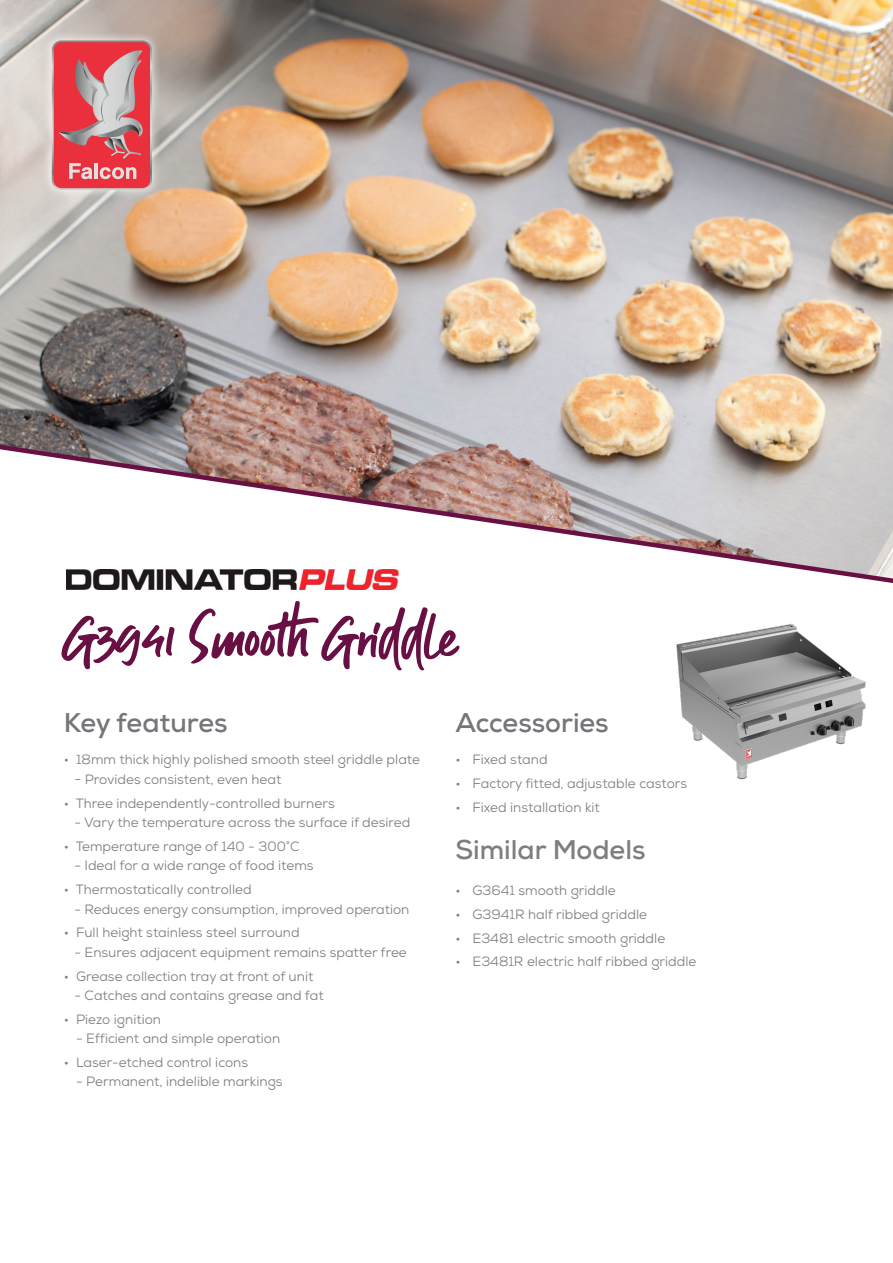
<style>
.page{position:relative;width:893px;height:1263px;background:#fff}
.page>*{position:absolute;margin:0;border:0;box-sizing:border-box;transform-origin:0 0}
.Script_Header_quote{font:57px "Guthen Bloots Personal Use";color:#681043}
.t1{font:700 27px "Nexa";color:#757679}
.Body{font:700 27px "Nexa";color:#7e7e7c}
.Body-2{font:13.5px "Nexa";color:#7e7e7c}
</style>
<div class="page">
<img style="left:0;top:0;width:893px;height:440px">
<svg style="left:0;top:440px;width:893px;height:150px"></svg>
<img style="left:676px;top:623px;width:190px;height:157px">
<div style="left:42px;top:31px;width:119px;height:168px;background:#fff;opacity:.75"></div>
<svg style="left:52px;top:40px;width:100px;height:150px;background:#d7636c"></svg>
<p class="Script_Header_quote" style="left:64px;top:601px;width:395px">G3941 Smooth Griddle</p>
<p class="t1" style="left:64px;top:705px;width:165px">Key features</p>
<p class="Body-2" style="left:64px;top:751px;width:358px">• 18mm thick highly polished smooth steel griddle plate</p>
<p class="Body-2" style="left:74px;top:770px;width:208px">- Provides consistent, even heat</p>
<p class="Body-2" style="left:64px;top:794px;width:272px">• Three independently-controlled burners</p>
<p class="Body-2" style="left:74px;top:814px;width:337px">- Vary the temperature across the surface if desired</p>
<p class="Body-2" style="left:64px;top:837px;width:238px">• Temperature range of 140 - 300°C</p>
<p class="Body-2" style="left:74px;top:857px;width:241px">- Ideal for a wide range of food items</p>
<p class="Body-2" style="left:64px;top:881px;width:189px">• Thermostatically controlled</p>
<p class="Body-2" style="left:74px;top:900px;width:337px">- Reduces energy consumption, improved operation</p>
<p class="Body-2" style="left:64px;top:924px;width:237px">• Full height stainless steel surround</p>
<p class="Body-2" style="left:74px;top:943px;width:334px">- Ensures adjacent equipment remains spatter free</p>
<p class="Body-2" style="left:64px;top:967px;width:251px">• Grease collection tray at front of unit</p>
<p class="Body-2" style="left:74px;top:987px;width:251px">- Catches and contains grease and fat</p>
<p class="Body-2" style="left:64px;top:1010px;width:99px">• Piezo ignition</p>
<p class="Body-2" style="left:76px;top:1030px;width:206px">- Efficient and simple operation</p>
<p class="Body-2" style="left:64px;top:1053px;width:186px">• Laser-etched control icons</p>
<p class="Body-2" style="left:76px;top:1073px;width:208px">- Permanent, indelible markings</p>
<p class="t1" style="left:455px;top:705px;width:155px">Accessories</p>
<p class="Body-2" style="left:455px;top:751px;width:94px">• Fixed stand</p>
<p class="Body-2" style="left:455px;top:775px;width:233px">• Factory fitted, adjustable castors</p>
<p class="Body-2" style="left:455px;top:798px;width:146px">• Fixed installation kit</p>
<p class="Body" style="left:455px;top:833px;width:192px">Similar Models</p>
<p class="Body-2" style="left:455px;top:882px;width:162px">• G3641 smooth griddle</p>
<p class="Body-2" style="left:455px;top:905px;width:193px">• G3941R half ribbed griddle</p>
<p class="Body-2" style="left:455px;top:929px;width:211px">• E3481 electric smooth griddle</p>
<p class="Body-2" style="left:455px;top:953px;width:242px">• E3481R electric half ribbed griddle</p>
</div>
